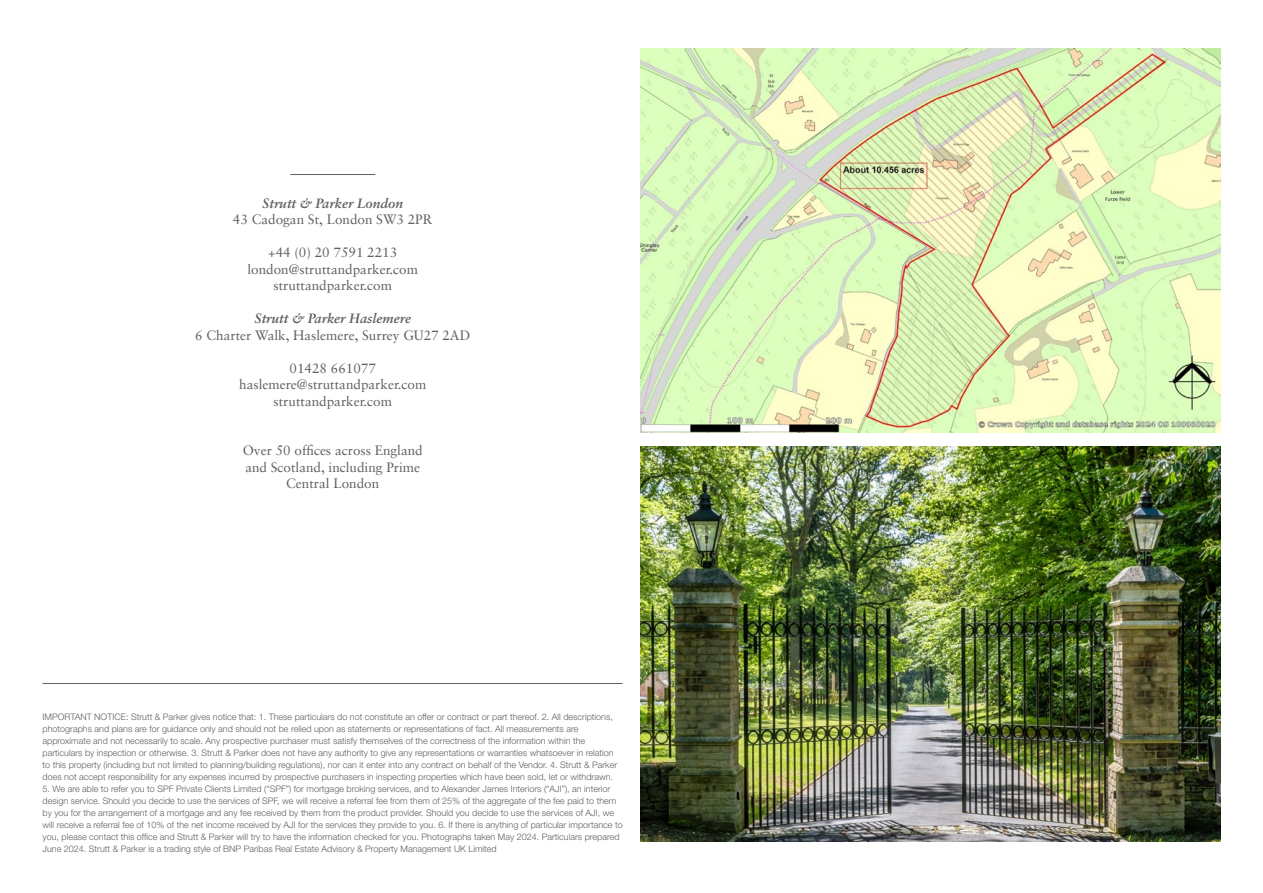
<style>
.page{position:relative;width:1263px;height:893px;background:#fff}
.page>*{position:absolute;margin:0;border:0;box-sizing:border-box;transform-origin:0 0}
.t1{font:13.5px/16.5px "Sabon";color:#5f6062;text-align:center}
.t2{font:italic 700 13.5px "Sabon LT Std";color:#5f6062}
.t3{font:300 9px/12px "Helvetica Neue LT Std";color:#5f6062}
</style>
<div class="page">
<hr style="left:43px;top:683px;width:580px;height:1px;background:#5f6062">
<hr style="left:290px;top:174px;width:85px;height:1px;background:#5f6062">
<img style="left:640px;top:48px;width:580px;height:384px">
<img style="left:640px;top:446px;width:580px;height:396px">
<h1 class="t2" style="left:262px;top:195px;width:143px">Strutt &amp; Parker London</h1>
<h1 class="t1" style="left:233px;top:211px;width:201px">43 Cadogan St, London SW3 2PR</h1>
<h1 class="t1" style="left:247px;top:244px;width:172px">+44 (0) 20 7591 2213 london@struttandparker.com struttandparker.com</h1>
<h1 class="t2" style="left:254px;top:310px;width:158px">Strutt &amp; Parker Haslemere</h1>
<h1 class="t1" style="left:195px;top:326px;width:276px">6 Charter Walk, Haslemere, Surrey GU27 2AD</h1>
<h1 class="t1" style="left:239px;top:359px;width:189px">01428 661077 haslemere@struttandparker.com struttandparker.com</h1>
<h1 class="t1" style="left:243px;top:442px;width:182px">Over 50 offices across England and Scotland, including Prime<br>Central London</h1>
<p class="t3" style="left:43px;top:710px;width:576px">IMPORTANT NOTICE: Strutt &amp; Parker gives notice that: 1. These particulars do not constitute an offer or contract or part thereof. 2. All descriptions, photographs and plans are for guidance only and should not be relied upon as statements or representations of fact. All measurements are approximate and not necessarily to scale. Any prospective purchaser must satisfy themselves of the correctness of the information within the particulars by inspection or otherwise. 3. Strutt &amp; Parker does not have any authority to give any representations or warranties whatsoever in relation to this property (including but not limited to planning/building regulations), nor can it enter into any contract on behalf of the Vendor. 4. Strutt &amp; Parker does not accept responsibility for any expenses incurred by prospective purchasers in inspecting properties which have been sold, let or withdrawn.</p>
<p class="t3" style="left:43px;top:782px;width:582px">5. We are able to refer you to SPF Private Clients Limited (“SPF”) for mortgage broking services, and to Alexander James Interiors (“AJI”), an interior design service. Should you decide to use the services of SPF, we will receive a referral fee from them of 25% of the aggregate of the fee paid to them by you for the arrangement of a mortgage and any fee received by them from the product provider. Should you decide to use the services of AJI, we will receive a referral fee of 10% of the net income received by AJI for the services they provide to you. 6. If there is anything of particular importance to you, please contact this office and Strutt &amp; Parker will try to have the information checked for you. Photographs taken May 2024. Particulars prepared June 2024. Strutt &amp; Parker is a trading style of BNP Paribas Real Estate Advisory &amp; Property Management UK Limited</p>
</div>
